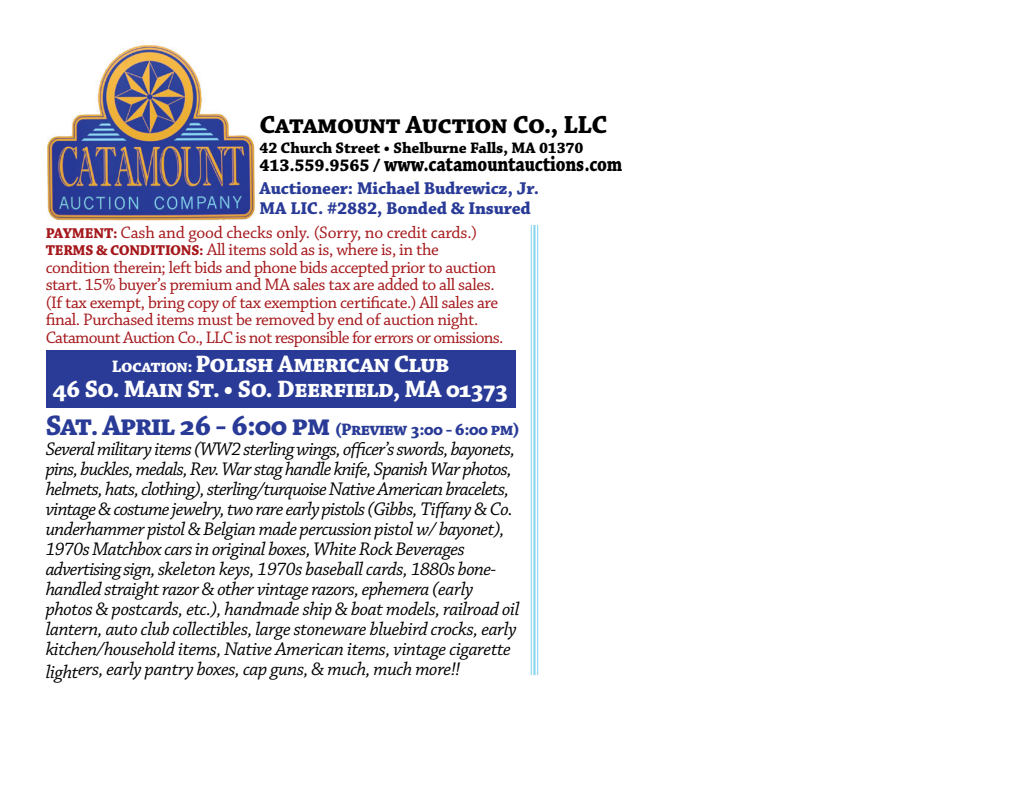
<style>
.page{position:relative;width:1030px;height:803px;background:#fff}
.page>*{position:absolute;margin:0;border:0;box-sizing:border-box;transform-origin:0 0}
.t1{font:700 26px "Chaparral Pro";letter-spacing:-.02em;color:#000}
.t2{font:700 25px/25px "Chaparral Pro";letter-spacing:-.03em;color:#fff;text-align:center}
.t3{font:700 22.5px "Chaparral Pro";color:#000;scale:.8 1}
.t4{font:italic 19.25px/20px "Chaparral Pro";letter-spacing:-.03em;color:#000}
.t5{font:700 18px/20px "Chaparral Pro";letter-spacing:-.01em;color:#293b97}
.t6{font:17.5px/17.5px "Chaparral Pro";letter-spacing:-.025em;color:#a5181b}
.t7{font:700 17.5px "Chaparral Pro";letter-spacing:-.04em;color:#293b97}
.t8{font:700 16px "Chaparral Pro";color:#000}
.s1{font-size:18px}
.s2{font-weight:700;font-size:15px}
.s3{font-size:17.5px}
.s4{font-size:29.75px}
.s5{font-size:26px}
</style>
<div class="page">
<img style="left:47px;top:45px;width:208px;height:176px">
<hr style="left:537px;top:225px;width:1px;height:450px;background:#89d5f0">
<hr style="left:533px;top:225px;width:2px;height:450px;background:#89d5f0">
<hr style="left:531px;top:225px;width:1px;height:450px;background:#89d5f0">
<div style="left:46px;top:350px;width:469px;height:58px;background:#293b97"></div>
<h1 class="t1" style="left:259px;top:110px;width:349px">Catamount Auction Co., LLC</h1>
<p class="t8" style="left:259px;top:139px;width:325px">42 Church Street • Shelburne Falls, MA 01370</p>
<p class="t3" style="left:259px;top:151px;width:455px"><span class="s1">413.559.9565 /</span> www.catamountauctions.com</p>
<p class="t5" style="left:259px;top:179px;width:281px">Auctioneer: Michael Budrewicz, Jr.<br>MA LIC. #2882, Bonded &amp; Insured</p>
<p class="t6" style="left:46px;top:224px;width:459px"><span class="s2">PAYMENT:</span> Cash and good checks only. (Sorry, no credit cards.)<br><span class="s2">TERMS &amp; CONDITIONS:</span> All items sold as is, where is, in the condition therein; left bids and phone bids accepted prior to auction start. 15% buyer’s premium and MA sales tax are added to all sales. (If tax exempt, bring copy of tax exemption certificate.) All sales are final. Purchased items must be removed by end of auction night.<br>Catamount Auction Co., LLC is not responsible for errors or omissions.</p>
<p class="t2" style="left:53px;top:352px;width:458px"><span class="s3">Location:</span> Polish American Club<br>46 So. Main St. • So. Deerfield, MA 01373</p>
<p class="t7" style="left:46px;top:419px;width:476px"><span class="s4">Sat</span><span class="s5">.</span> <span class="s4">April 26 - 6:00 pm</span> (Preview 3:00 - 6:00 pm)</p>
<p class="t4" style="left:46px;top:440px;width:475px">Several military items (WW2 sterling wings, officer’s swords, bayonets, pins, buckles, medals, Rev. War stag handle knife, Spanish War photos, helmets, hats, clothing), sterling/turquoise Native American bracelets, vintage &amp; costume jewelry, two rare early pistols (Gibbs, Tiffany &amp; Co. underhammer pistol &amp; Belgian made percussion pistol w/ bayonet), 1970s Matchbox cars in original boxes, White Rock Beverages advertising sign, skeleton keys, 1970s baseball cards, 1880s bone&shy;handled straight razor &amp; other vintage razors, ephemera (early photos &amp; postcards, etc.), handmade ship &amp; boat models, railroad oil lantern, auto club collectibles, large stoneware bluebird crocks, early kitchen/household items, Native American items, vintage cigarette lighters, early pantry boxes, cap guns, &amp; much, much more!!</p>
</div>
